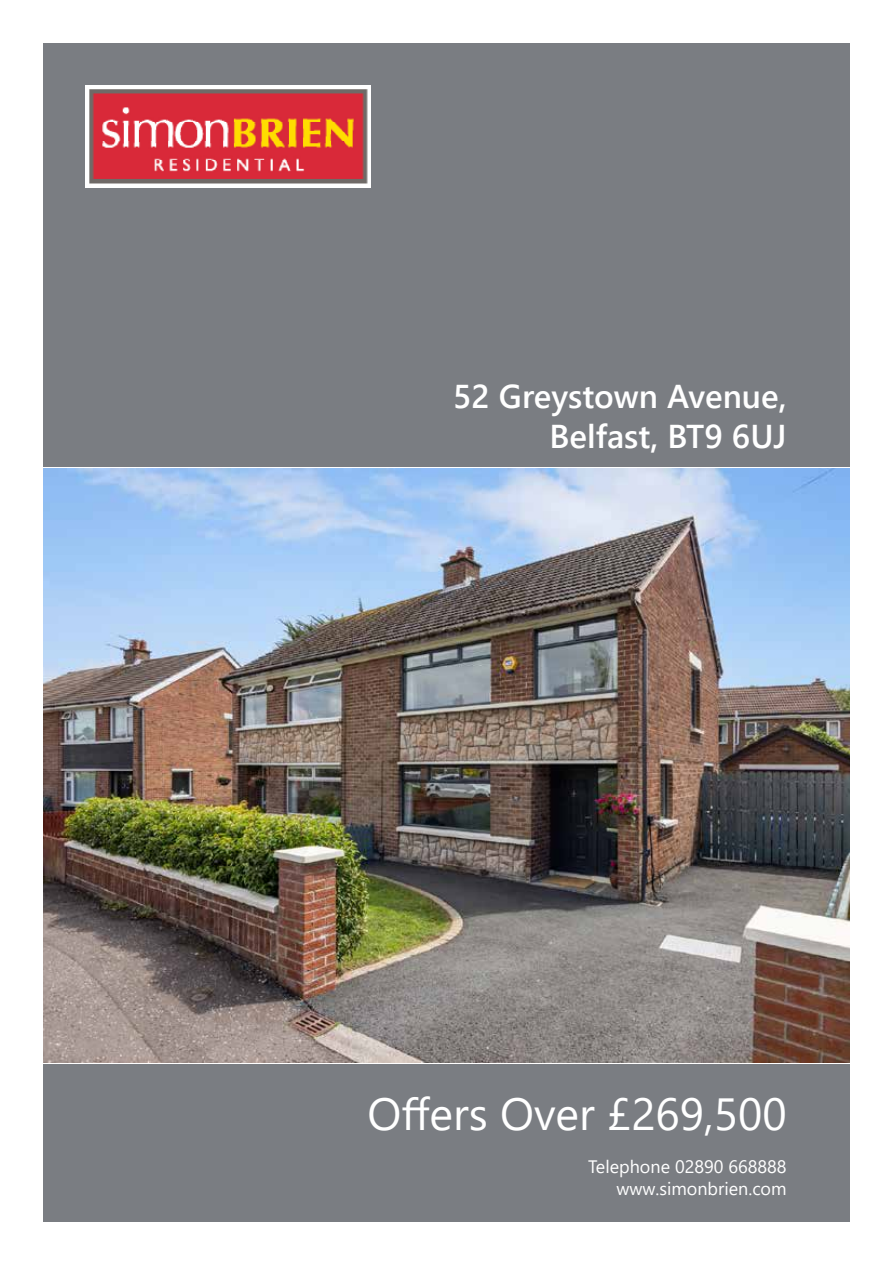
<style>
.page{position:relative;width:893px;height:1263px;background:#fff}
.page>*{position:absolute;margin:0;border:0;box-sizing:border-box;transform-origin:0 0}
.t1{font:45px "Segoe UI";color:#fff}
.t2{font:600 33px/39.6px "Segoe UI";color:#fff;text-align:right}
.t3{font:18px/21.6px "Segoe UI";color:#fff;text-align:right}
</style>
<div class="page">
<div style="left:43px;top:43px;width:807px;height:424px;background:#7a7d82"></div>
<div style="left:43px;top:1064px;width:807px;height:157px;background:#7a7d82"></div>
<img style="left:43px;top:468px;width:807px;height:594px">
<img style="left:85px;top:85px;width:286px;height:102px">
<h2 class="t2" style="left:453px;top:374px;width:335px">52 Greystown Avenue,<br>Belfast, BT9 6UJ</h2>
<h1 class="t1" style="left:368px;top:1071px;width:421px">Offers Over £269,500</h1>
<p class="t3" style="left:588px;top:1154px;width:200px">Telephone 02890 668888 www.simonbrien.com</p>
</div>
